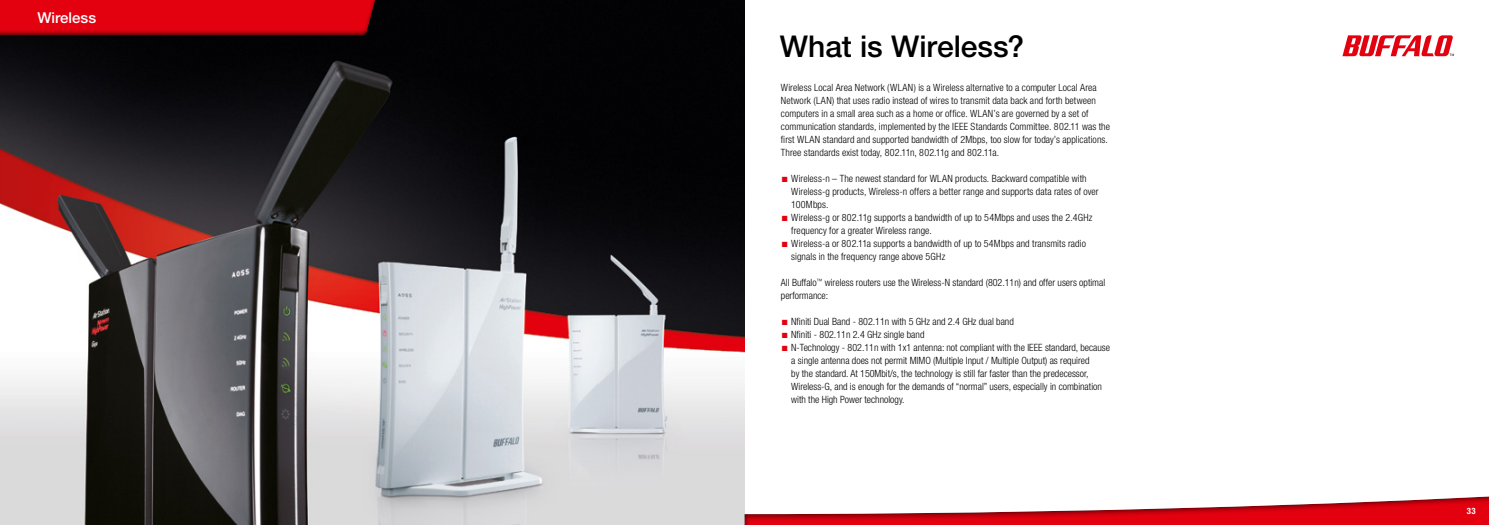
<style>
.page{position:relative;width:1489px;height:525px;background:#fff}
.page>*{position:absolute;margin:0;border:0;box-sizing:border-box;transform-origin:0 0}
.t1{font:500 30px "Helvetica Neue LT Pro";color:#000}
.t2{font:500 15px "Helvetica Neue LT Pro";color:#fff}
.t3{font:300 condensed 10px/13px "Helvetica Neue LT Pro";letter-spacing:.005em;color:#000}
.t4{font:700 condensed 8.75px "Helvetica Neue LT Pro";color:#fff}
.s1{font-family:"Fujitsu Sans";font-weight:400;font-stretch:normal;color:#e3000f}
</style>
<div class="page">
<img style="left:0;top:0;width:744px;height:524px">
<div style="left:743px;top:493px;width:745px;height:31px;background:#000;opacity:.75"></div>
<svg style="left:0;top:0;width:381px;height:36px"></svg>
<svg style="left:1342px;top:35px;width:111px;height:21px"></svg>
<h2 class="t2" style="left:37px;top:8px;width:60px">Wireless</h2>
<h1 class="t1" style="left:780px;top:28px;width:246px">What is Wireless?</h1>
<p class="t3" style="left:781px;top:81px;width:330px">Wireless Local Area Network (WLAN) is a Wireless alternative to a computer Local Area Network (LAN) that uses radio instead of wires to transmit data back and forth between computers in a small area such as a home or office. WLAN’s are governed by a set of communication standards, implemented by the IEEE Standards Committee. 802.11 was the first WLAN standard and supported bandwidth of 2Mbps, too slow for today’s applications.<br>Three standards exist today, 802.11n, 802.11g and 802.11a.</p>
<p class="t3" style="left:791px;top:172px;width:309px;text-indent:-10px"><span class="s1">■</span> Wireless-n – The newest standard for WLAN products. Backward compatible with<br>Wireless-g products, Wireless-n offers a better range and supports data rates of over<br>100Mbps.</p>
<p class="t3" style="left:791px;top:211px;width:302px;text-indent:-10px"><span class="s1">■</span> Wireless-g or 802.11g supports a bandwidth of up to 54Mbps and uses the 2.4GHz frequency for a greater Wireless range.</p>
<p class="t3" style="left:791px;top:237px;width:296px;text-indent:-10px"><span class="s1">■</span> Wireless-a or 802.11a supports a bandwidth of up to 54Mbps and transmits radio signals in the frequency range above 5GHz</p>
<p class="t3" style="left:781px;top:276px;width:326px">All Buffalo<sup>™</sup> wireless routers use the Wireless-N standard (802.11n) and offer users optimal performance:</p>
<p class="t3" style="left:781px;top:315px;width:234px"><span class="s1">■</span> Nfiniti Dual Band - 802.11n with 5 GHz and 2.4 GHz dual band</p>
<p class="t3" style="left:781px;top:328px;width:145px"><span class="s1">■</span> Nfiniti - 802.11n 2.4 GHz single band</p>
<p class="t3" style="left:791px;top:341px;width:320px;text-indent:-10px"><span class="s1">■</span> N-Technology - 802.11n with 1x1 antenna: not compliant with the IEEE standard, because a single antenna does not permit MIMO (Multiple Input / Multiple Output) as required<br>by the standard. At 150Mbit/s, the technology is still far faster than the predecessor, Wireless-G, and is enough for the demands of “normal” users, especially in combination with the High Power technology.</p>
<p class="t4" style="left:1466px;top:505px;width:10px">33</p>
</div>
